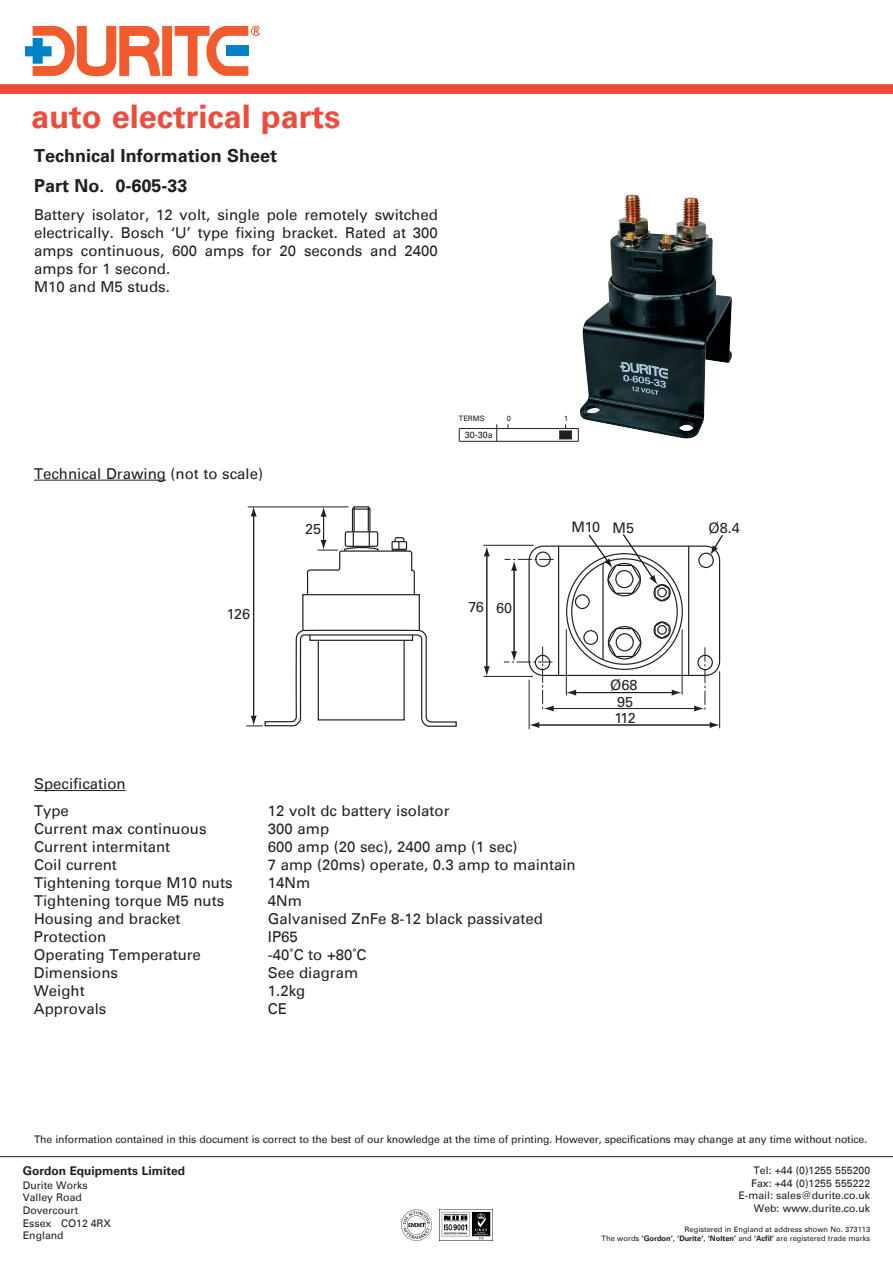
<style>
.page{position:relative;width:893px;height:1263px;background:#fff}
.page>*{position:absolute;margin:0;border:0;box-sizing:border-box;transform-origin:0 0}
.t1{font:700 32.55px "Univers Com 65";color:#ef4b3d}
.t2{font:700 18px/29.7px "Univers Com 65";color:#231f20}
.t3{font:15px/18px "Univers Com 55 Roman";color:#231f20}
.t4{font:14.4px/16.4px "Univers Com 55 Roman";color:#231f20}
.t5{font:700 12px "Univers Com 65";color:#231f20}
.t6{font:10.5px/12.6px "Univers Com 55 Roman";letter-spacing:-.01em;color:#231f20}
.t7{font:9px "Univers Com 55 Roman";color:#231f20}
.t8{font:7.5px/9px "Univers Com 55 Roman";color:#231f20;text-align:right}
.s1{font-family:"Univers Com 65";font-weight:700}
</style>
<div class="page">
<div style="left:0;top:84px;width:893px;height:10px;background:#ef4b3d"></div>
<img style="left:401px;top:1209px;width:31px;height:32px">
<img style="left:439px;top:1209px;width:54px;height:31px">
<div style="left:162px;top:26px;width:10px;height:50px;background:#f15b2e"></div>
<svg style="left:175px;top:26px;width:85px;height:50px"></svg>
<svg style="left:26px;top:26px;width:135px;height:50px"></svg>
<hr style="left:0;top:1156px;width:893px;height:1px;background:#231f20">
<img style="left:580px;top:194px;width:152px;height:245px">
<div style="left:528px;top:545px;width:192px;height:131px;border:1px solid #231f20;border-radius:14px"></div>
<div style="left:535px;top:551px;width:16px;height:16px;border:1px solid #231f20;border-radius:50%"></div>
<div style="left:698px;top:553px;width:16px;height:15px;border:1px solid #231f20;border-radius:50%"></div>
<div style="left:697px;top:655px;width:16px;height:15px;border:1px solid #231f20;border-radius:50%"></div>
<hr style="left:558px;top:546px;width:1px;height:130px;background:#231f20">
<hr style="left:688px;top:546px;width:1px;height:130px;background:#231f20">
<hr style="left:602px;top:563px;width:2px;height:96px;background:#231f20">
<div style="left:608px;top:626px;width:33px;height:33px;border:1px solid #231f20;border-radius:50%"></div>
<svg style="left:607px;top:627px;width:35px;height:31px"></svg>
<svg style="left:653px;top:621px;width:18px;height:20px"></svg>
<div style="left:575px;top:594px;width:15px;height:15px;border:1px solid #231f20;border-radius:50%"></div>
<div style="left:583px;top:630px;width:15px;height:15px;border:1px solid #231f20;border-radius:50%"></div>
<div style="left:302px;top:594px;width:118px;height:37px;border:1px solid #231f20"></div>
<hr style="left:248px;top:507px;width:100px;height:1px;background:#231f20">
<hr style="left:483px;top:545px;width:51px;height:1px;background:#231f20">
<hr style="left:483px;top:676px;width:50px;height:1px;background:#231f20">
<hr style="left:529px;top:680px;width:1px;height:49px;background:#231f20">
<hr style="left:719px;top:671px;width:1px;height:57px;background:#231f20">
<hr style="left:253px;top:514px;width:1px;height:204px;background:#231f20">
<svg style="left:246px;top:629px;width:211px;height:98px"></svg>
<svg style="left:251px;top:506px;width:6px;height:10px"></svg>
<svg style="left:306px;top:506px;width:109px;height:90px"></svg>
<hr style="left:514px;top:569px;width:1px;height:84px;background:#231f20">
<svg style="left:504px;top:559px;width:50px;height:12px"></svg>
<svg style="left:484px;top:666px;width:6px;height:10px"></svg>
<svg style="left:484px;top:546px;width:6px;height:10px"></svg>
<hr style="left:486px;top:554px;width:1px;height:114px;background:#231f20">
<hr style="left:552px;top:708px;width:144px;height:1px;background:#231f20">
<svg style="left:694px;top:647px;width:12px;height:64px"></svg>
<svg style="left:504px;top:647px;width:50px;height:64px"></svg>
<svg style="left:710px;top:722px;width:10px;height:6px"></svg>
<svg style="left:529px;top:722px;width:10px;height:6px"></svg>
<hr style="left:537px;top:725px;width:175px;height:1px;background:#231f20">
<svg style="left:588px;top:534px;width:83px;height:69px"></svg>
<svg style="left:710px;top:535px;width:13px;height:20px"></svg>
<hr style="left:566px;top:629px;width:1px;height:66px;background:#231f20">
<hr style="left:682px;top:629px;width:1px;height:66px;background:#231f20">
<hr style="left:574px;top:692px;width:100px;height:1px;background:#231f20">
<svg style="left:672px;top:689px;width:10px;height:7px"></svg>
<svg style="left:566px;top:689px;width:10px;height:7px"></svg>
<hr style="left:34px;top:790px;width:92px;height:1px;background:#231f20">
<hr style="left:34px;top:480px;width:132px;height:1px;background:#231f20">
<hr style="left:459px;top:428px;width:119px;height:1px;background:#231f20">
<hr style="left:459px;top:441px;width:119px;height:1px;background:#231f20">
<svg style="left:459px;top:428px;width:1px;height:13px"></svg>
<svg style="left:578px;top:428px;width:1px;height:13px"></svg>
<div style="left:559px;top:430px;width:13px;height:9px;background:#231f20"></div>
<svg style="left:496px;top:424px;width:1px;height:17px"></svg>
<h1 class="t1" style="left:31px;top:105px;width:311px">auto electrical parts</h1>
<p class="t2" style="left:34px;top:143px;width:245px">Technical Information Sheet<br>Part No. 0-605-33</p>
<p class="t3" style="left:34px;top:208px;width:405px">Battery isolator, 12 volt, single pole remotely switched electrically. Bosch ‘U’ type fixing bracket. Rated at 300 amps continuous, 600 amps for 20 seconds and 2400 amps for 1 second.<br>M10 and M5 studs.</p>
<p class="t3" style="left:34px;top:466px;width:231px">Technical Drawing (not to scale)</p>
<p class="t4" style="left:305px;top:520px;width:18px">25</p>
<p class="t8" style="left:459px;top:415px;width:28px">TERMS</p>
<p class="t8" style="left:507px;top:415px;width:6px">0</p>
<p class="t8" style="left:564px;top:415px;width:6px">1</p>
<p class="t7" style="left:465px;top:431px;width:30px">30-30a</p>
<p class="t4" style="left:571px;top:519px;width:64px">M10 M5</p>
<p class="t4" style="left:708px;top:519px;width:33px">Ø8.4</p>
<p class="t3" style="left:34px;top:772px;width:93px;line-height:27px">Specification<br>Type</p>
<p class="t4" style="left:227px;top:605px;width:25px">126</p>
<p class="t4" style="left:468px;top:599px;width:45px">76 60</p>
<p class="t3" style="left:268px;top:804px;width:183px">12 volt dc battery isolator</p>
<p class="t4" style="left:610px;top:677px;width:29px">Ø68<br>95<br>112</p>
<p class="t3" style="left:34px;top:822px;width:174px">Current max continuous</p>
<p class="t3" style="left:268px;top:822px;width:63px">300 amp</p>
<p class="t3" style="left:34px;top:840px;width:138px">Current intermitant</p>
<p class="t3" style="left:268px;top:840px;width:251px">600 amp (20 sec), 2400 amp (1 sec)</p>
<p class="t3" style="left:34px;top:858px;width:84px">Coil current</p>
<p class="t3" style="left:268px;top:858px;width:309px">7 amp (20ms) operate, 0.3 amp to maintain</p>
<p class="t3" style="left:34px;top:876px;width:200px">Tightening torque M10 nuts</p>
<p class="t3" style="left:268px;top:876px;width:44px">14Nm</p>
<p class="t3" style="left:34px;top:894px;width:192px">Tightening torque M5 nuts</p>
<p class="t3" style="left:268px;top:894px;width:35px">4Nm</p>
<p class="t3" style="left:34px;top:912px;width:148px">Housing and bracket</p>
<p class="t3" style="left:268px;top:912px;width:277px">Galvanised ZnFe 8-12 black passivated</p>
<p class="t3" style="left:34px;top:930px;width:74px">Protection</p>
<p class="t3" style="left:268px;top:930px;width:32px">IP65</p>
<p class="t3" style="left:34px;top:948px;width:169px">Operating Temperature</p>
<p class="t3" style="left:268px;top:948px;width:100px">-40˚C to +80˚C</p>
<p class="t3" style="left:34px;top:966px;width:86px">Dimensions</p>
<p class="t3" style="left:268px;top:966px;width:92px">See diagram</p>
<p class="t3" style="left:34px;top:984px;width:52px">Weight</p>
<p class="t3" style="left:268px;top:984px;width:39px">1.2kg</p>
<p class="t3" style="left:34px;top:1002px;width:74px">Approvals</p>
<p class="t3" style="left:268px;top:1002px;width:21px">CE</p>
<p class="t6" style="left:34px;top:1134px;width:835px">The information contained in this document is correct to the best of our knowledge at the time of printing. However, specifications may change at any time without notice.</p>
<p class="t5" style="left:23px;top:1167px;width:164px">Gordon Equipments Limited</p>
<p class="t6" style="left:23px;top:1180px;width:90px">Durite Works<br>Valley Road<br>Dovercourt<br>Essex CO12 4RX<br>England</p>
<p class="t6" style="left:738px;top:1165px;width:133px;text-align:right">Tel: +44 (0)1255 555200<br>Fax: +44 (0)1255 555222<br>E-mail: sales@durite.co.uk<br>Web: www.durite.co.uk</p>
<p class="t8" style="left:602px;top:1225px;width:270px">Registered in England at address shown No. 373113<br>The words <span class="s1">‘Gordon’</span>, <span class="s1">‘Durite’</span>, <span class="s1">‘Nolten’</span> and <span class="s1">‘Acfil’</span> are registered trade marks</p>
</div>
